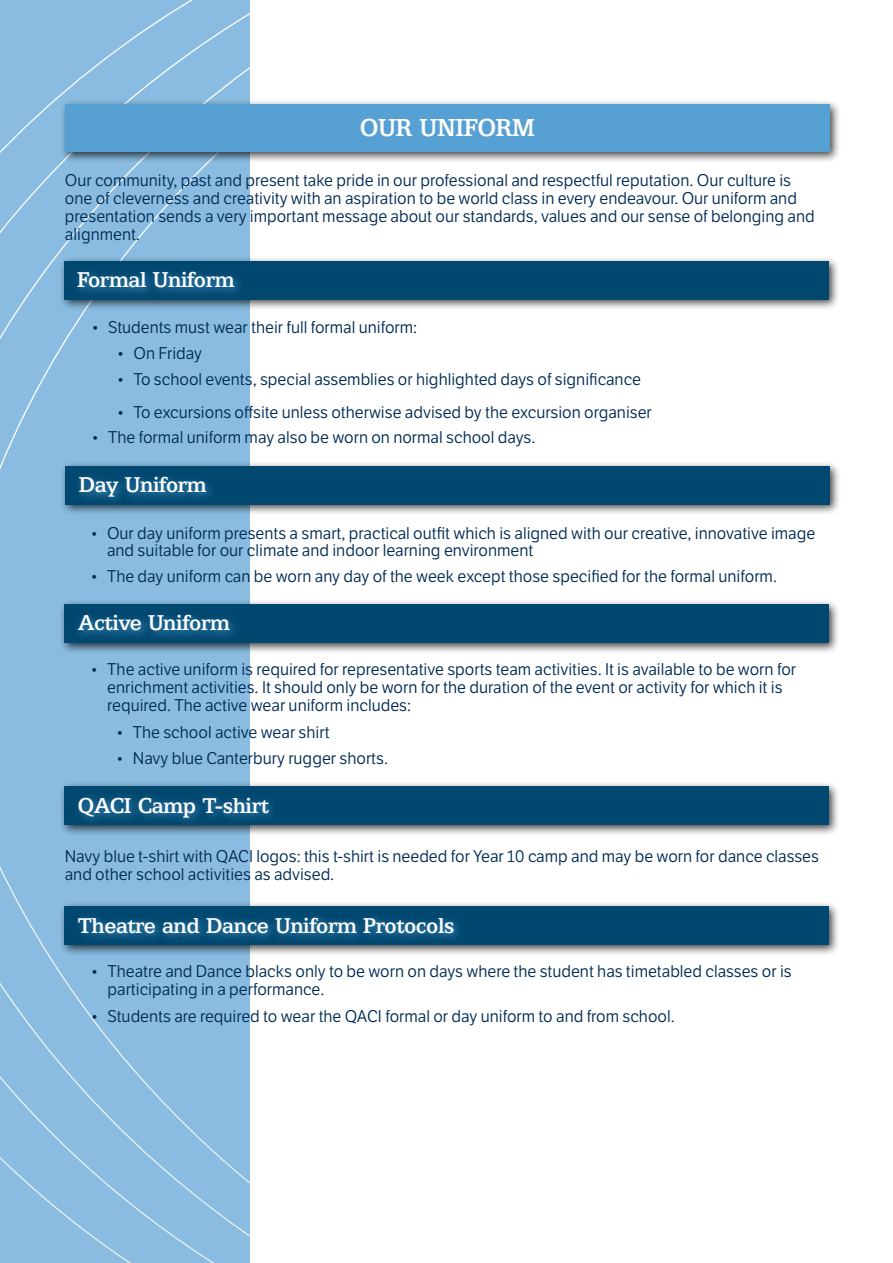
<style>
.page{position:relative;width:893px;height:1263px;background:#fff}
.page>*{position:absolute;margin:0;border:0;box-sizing:border-box;transform-origin:0 0}
.t1{font:500 24px "Egyptian 505 SBOP";letter-spacing:-.02em;color:#fff}
.t2{font:500 21px "Egyptian 505 SBOP";letter-spacing:-.02em;color:#fff}
.t3{font:16.5px/18px "LFT Etica";color:#002b54}
</style>
<div class="page">
<div style="left:0;top:0;width:250px;height:1263px;background:#89bce0"></div>
<svg style="left:0;top:250px;width:130px;height:111px"></svg>
<svg style="left:0;top:13px;width:250px;height:237px"></svg>
<svg style="left:0;top:0;width:215px;height:167px"></svg>
<svg style="left:0;top:963px;width:250px;height:274px"></svg>
<svg style="left:0;top:1060px;width:235px;height:203px"></svg>
<svg style="left:0;top:1144px;width:150px;height:119px"></svg>
<div style="left:60px;top:100px;width:780px;height:63px;background:#000;opacity:.75"></div>
<div style="left:65px;top:105px;width:764px;height:47px;background:#56a0d3"></div>
<div style="left:59px;top:256px;width:780px;height:54px;background:#000;opacity:.75"></div>
<div style="left:64px;top:261px;width:764px;height:38px;background:#004870"></div>
<div style="left:72px;top:267px;width:173px;height:30px;background:#56a0d3;opacity:.75"></div>
<div style="left:61px;top:461px;width:780px;height:54px;background:#000;opacity:.75"></div>
<div style="left:66px;top:466px;width:764px;height:38px;background:#004870"></div>
<div style="left:74px;top:472px;width:142px;height:35px;background:#56a0d3;opacity:.75"></div>
<div style="left:60px;top:600px;width:780px;height:54px;background:#000;opacity:.75"></div>
<div style="left:64px;top:605px;width:765px;height:38px;background:#004870"></div>
<div style="left:73px;top:610px;width:168px;height:30px;background:#56a0d3;opacity:.75"></div>
<div style="left:60px;top:782px;width:780px;height:54px;background:#000;opacity:.75"></div>
<div style="left:64px;top:787px;width:765px;height:38px;background:#004870"></div>
<div style="left:74px;top:793px;width:206px;height:34px;background:#56a0d3;opacity:.75"></div>
<div style="left:60px;top:902px;width:780px;height:54px;background:#000;opacity:.75"></div>
<div style="left:64px;top:907px;width:765px;height:38px;background:#004870"></div>
<div style="left:73px;top:912px;width:391px;height:30px;background:#56a0d3;opacity:.75"></div>
<h1 class="t1" style="left:360px;top:113px;width:177px">OUR UNIFORM</h1>
<p class="t3" style="left:65px;top:171px;width:751px">Our community, past and present take pride in our professional and respectful reputation. Our culture is one of cleverness and creativity with an aspiration to be world class in every endeavour. Our uniform and presentation sends a very important message about our standards, values and our sense of belonging and alignment.</p>
<p class="t2" style="left:77px;top:268px;width:159px">Formal Uniform</p>
<p class="t3" style="left:91px;top:319px;width:328px">• Students must wear their full formal uniform:</p>
<p class="t3" style="left:117px;top:345px;width:87px">• On Friday</p>
<p class="t3" style="left:117px;top:371px;width:526px">• To school events, special assemblies or highlighted days of significance</p>
<p class="t3" style="left:117px;top:403px;width:537px">• To excursions offsite unless otherwise advised by the excursion organiser</p>
<p class="t3" style="left:91px;top:429px;width:446px">• The formal uniform may also be worn on normal school days.</p>
<p class="t2" style="left:79px;top:472px;width:130px">Day Uniform</p>
<p class="t3" style="left:107px;top:525px;width:710px;line-height:17.2px;text-indent:-17px">• Our day uniform presents a smart, practical outfit which is aligned with our creative, innovative image and suitable for our climate and indoor learning environment</p>
<p class="t3" style="left:90px;top:567px;width:688px">• The day uniform can be worn any day of the week except those specified for the formal uniform.</p>
<p class="t2" style="left:78px;top:611px;width:154px">Active Uniform</p>
<p class="t3" style="left:107px;top:661px;width:690px;text-indent:-17px">• The active uniform is required for representative sports team activities. It is available to be worn for enrichment activities. It should only be worn for the duration of the event or activity for which it is required. The active wear uniform includes:</p>
<p class="t3" style="left:116px;top:723px;width:215px">• The school active wear shirt</p>
<p class="t3" style="left:116px;top:750px;width:274px">• Navy blue Canterbury rugger shorts.</p>
<p class="t2" style="left:78px;top:793px;width:193px">QACI Camp T-shirt</p>
<p class="t3" style="left:65px;top:847px;width:756px">Navy blue t-shirt with QACI logos: this t-shirt is needed for Year 10 camp and may be worn for dance classes and other school activities as advised.</p>
<p class="t2" style="left:78px;top:913px;width:378px">Theatre and Dance Uniform Protocols</p>
<p class="t3" style="left:108px;top:963px;width:686px;text-indent:-17px">• Theatre and Dance blacks only to be worn on days where the student has timetabled classes or is participating in a performance.</p>
<p class="t3" style="left:90px;top:1007px;width:586px">• Students are required to wear the QACI formal or day uniform to and from school.</p>
</div>
